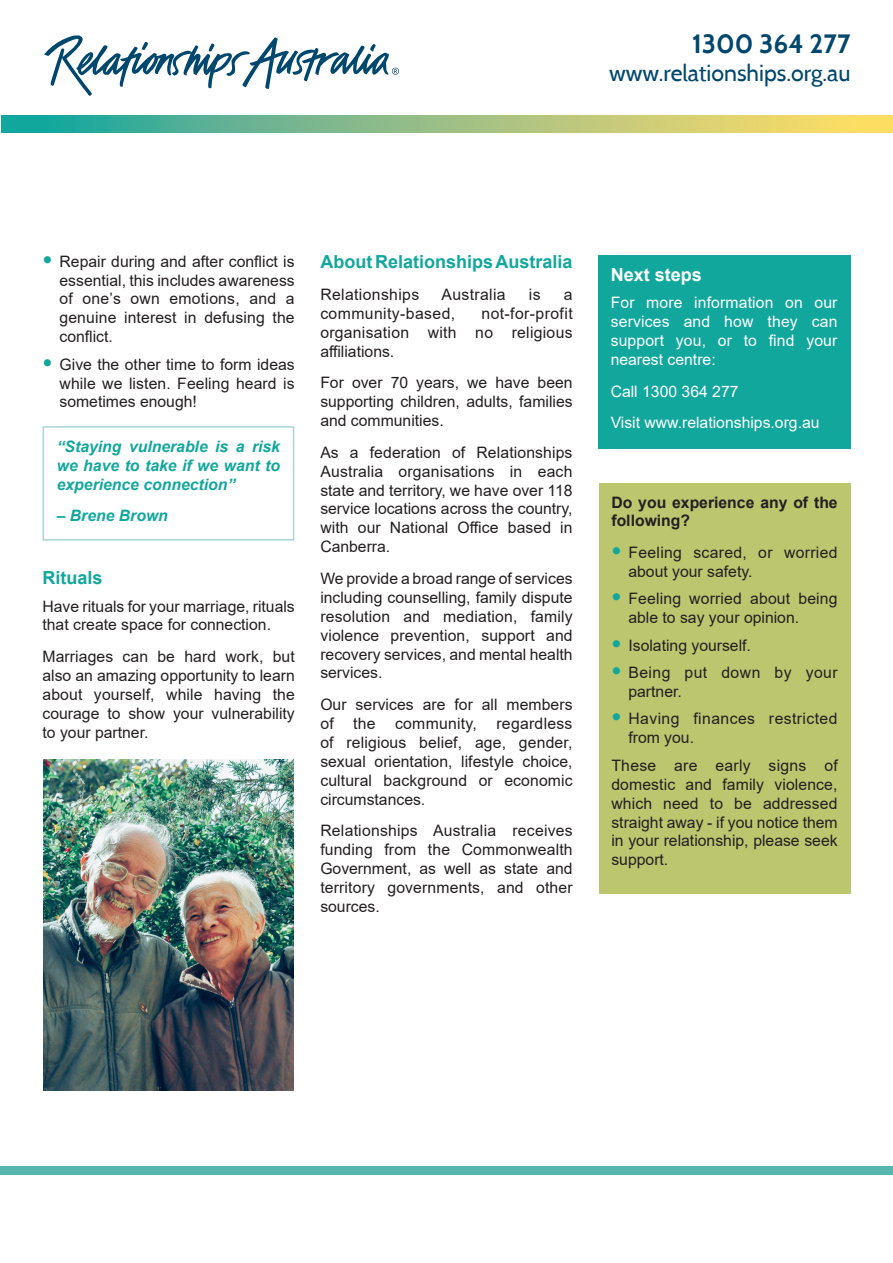
<style>
.page{position:relative;width:893px;height:1263px;background:#fff}
.page>*{position:absolute;margin:0;border:0;box-sizing:border-box;transform-origin:0 0}
.t1{font:700 26.4px "Cabin";color:#00476d}
.t2{font:23.1px "Cabin";color:#00476d}
.t3{font:700 18px "Arial";color:#12a79d}
.t4{font:700 18px "Arial";color:#fff}
.t5{font:15.75px/18.9px "Arial";color:#231f20;text-align:justify}
.t6{font:15.75px/18.9px "Arial";color:#fff;text-align:justify}
.t7{font:italic 700 15.75px/18.9px "Arial";color:#12a79d;text-align:justify}
.t8{font:15.75px/18.9px "Arial";letter-spacing:.025em;color:#231f20}
.t9{font:15.75px/18.9px "Arial";letter-spacing:.02em;color:#231f20}
.t10{font:700 15.75px/18.9px "Arial";color:#231f20}
.t11{font:15.75px/18.9px "Arial";letter-spacing:.03em;color:#231f20}
.s1{font-size:28.5px;color:#12a79d}
</style>
<div class="page">
<svg style="left:44px;top:35px;width:355px;height:61px"></svg>
<svg style="left:2px;top:115px;width:891px;height:17px;background:#95c084"></svg>
<div style="left:0;top:1166px;width:893px;height:9px;background:#56b5ad"></div>
<div style="left:43px;top:426px;width:251px;height:115px;border:2px solid #acd5d2"></div>
<div style="left:598px;top:255px;width:252px;height:194px;background:#12a79d"></div>
<div style="left:599px;top:483px;width:251px;height:411px;background:#bbc66f"></div>
<img style="left:43px;top:759px;width:251px;height:331px">
<h1 class="t1" style="left:692px;top:28px;width:160px">1300 364 277</h1>
<h2 class="t2" style="left:609px;top:59px;width:243px">www.relationships.org.au</h2>
<p class="t5" style="left:60px;top:252px;width:237px;text-indent:-17px"><span class="s1">•</span> Repair during and after conflict is essential, this includes awareness of one’s own emotions, and a genuine interest in defusing the conflict.</p>
<p class="t5" style="left:60px;top:355px;width:237px;text-indent:-17px"><span class="s1">•</span> Give the other time to form ideas while we listen. Feeling heard is sometimes enough!</p>
<p class="t7" style="left:57px;top:437px;width:225px">“Staying vulnerable is a risk we have to take if we want to experience connection”</p>
<p class="t7" style="left:57px;top:507px;width:113px">– Brene Brown</p>
<h1 class="t3" style="left:43px;top:565px;width:62px">Rituals</h1>
<p class="t5" style="left:43px;top:596px;width:254px">Have rituals for your marriage, rituals that create space for connection.</p>
<p class="t5" style="left:43px;top:647px;width:254px">Marriages can be hard work, but also an amazing opportunity to learn about yourself, while having the courage to show your vulnerability to your partner.</p>
<p class="t3" style="left:320px;top:249px;width:254px">About Relationships Australia</p>
<p class="t8" style="left:320px;top:285px;width:100px">Relationships</p>
<p class="t8" style="left:442px;top:285px;width:66px">Australia</p>
<p class="t5" style="left:529px;top:285px;width:13px">is</p>
<p class="t5" style="left:564px;top:285px;width:10px">a</p>
<p class="t8" style="left:320px;top:304px;width:137px">community-based,</p>
<p class="t5" style="left:320px;top:304px;width:254px;text-indent:161px">not-for-profit organisation with no religious affiliations.</p>
<p class="t5" style="left:320px;top:373px;width:254px">For over 70 years, we have been supporting children, adults, families and communities.</p>
<p class="t5" style="left:320px;top:443px;width:254px">As a federation of Relationships Australia organisations in each state and territory, we have over 118 service locations across the country, with our National Office based in Canberra.</p>
<p class="t5" style="left:320px;top:569px;width:254px">We provide a broad range of services including counselling, family dispute resolution and mediation, family violence prevention, support and recovery services, and mental health services.</p>
<p class="t5" style="left:320px;top:695px;width:254px">Our services are for all members of the community, regardless of religious belief, age, gender, sexual orientation, lifestyle choice, cultural background or economic circumstances.</p>
<p class="t5" style="left:320px;top:821px;width:254px">Relationships Australia receives funding from the Commonwealth Government, as well as state and territory governments, and other sources.</p>
<h1 class="t4" style="left:611px;top:262px;width:93px">Next steps</h1>
<p class="t6" style="left:611px;top:293px;width:228px">For more information on our services and how they can support you, or to find your nearest centre:</p>
<p class="t6" style="left:611px;top:382px;width:129px">Call 1300 364 277</p>
<p class="t6" style="left:611px;top:413px;width:210px">Visit www.relationships.org.au</p>
<p class="t10" style="left:611px;top:493px;width:228px">Do you experience any of the following?</p>
<p class="t9" style="left:628px;top:543px;width:211px;text-indent:-17px"><span class="s1">•</span> Feeling scared, or worried about your safety.</p>
<p class="t5" style="left:628px;top:589px;width:211px;text-indent:-17px"><span class="s1">•</span> Feeling worried about being able to say your opinion.</p>
<p class="t5" style="left:611px;top:636px;width:141px"><span class="s1">•</span> Isolating yourself.</p>
<p class="t11" style="left:628px;top:663px;width:211px;text-indent:-17px"><span class="s1">•</span> Being put down by your partner.</p>
<p class="t8" style="left:628px;top:709px;width:211px;text-indent:-17px"><span class="s1">•</span> Having finances restricted from you.</p>
<p class="t5" style="left:611px;top:756px;width:228px">These are early signs of domestic and family violence, which need to be addressed straight away - if you notice them in your relationship, please seek support.</p>
</div>
